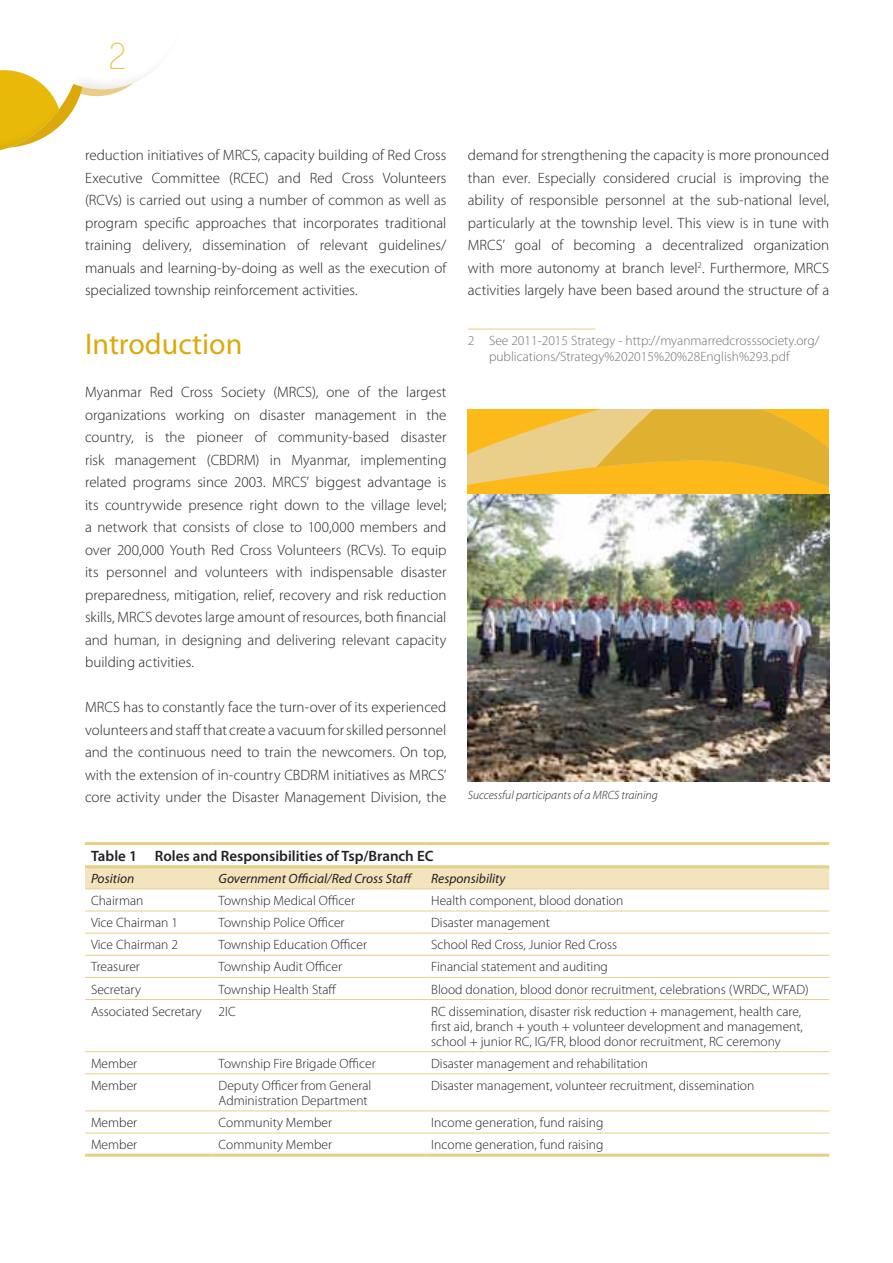
<style>
.page{position:relative;width:893px;height:1263px;background:#fff}
.page>*{position:absolute;margin:0;border:0;box-sizing:border-box;transform-origin:0 0}
.t1{font:200 36px "Terminal Dosis";color:#edc54a}
.t2{font:30px "Myriad Pro";color:#dca90d}
.t3{font:300 15px/22.5px "Myriad Pro";color:#231f20;text-align:justify}
.t4{font:600 15px "Myriad Pro";color:#231f20}
.t5{font:300 13.5px/15px "Myriad Pro";color:#231f20}
.t6{font:300 13.5px/16.2px "Myriad Pro";color:#6d6f71}
.t7{font:italic 13.5px "Myriad Pro";color:#231f20}
.t8{font:italic 300 12px "Myriad Pro";color:#231f20}
</style>
<div class="page">
<svg style="left:0;top:70px;width:145px;height:81px"></svg>
<hr style="left:468px;top:329px;width:127px;height:1px;background:#e9ce87">
<svg style="left:85px;top:868px;width:744px;height:21px;background:#f3e3bb"></svg>
<hr style="left:85px;top:842px;width:128px;height:3px;background:#e9ce87">
<hr style="left:213px;top:842px;width:212px;height:3px;background:#e9ce87">
<hr style="left:425px;top:842px;width:404px;height:3px;background:#e9ce87">
<hr style="left:85px;top:865px;width:128px;height:3px;background:#e9ce87">
<hr style="left:213px;top:865px;width:212px;height:3px;background:#e9ce87">
<hr style="left:425px;top:865px;width:404px;height:3px;background:#e9ce87">
<hr style="left:85px;top:889px;width:128px;height:1px;background:#e9ce87">
<hr style="left:213px;top:889px;width:212px;height:1px;background:#e9ce87">
<hr style="left:425px;top:889px;width:404px;height:1px;background:#e9ce87">
<hr style="left:85px;top:911px;width:128px;height:1px;background:#e9ce87">
<hr style="left:213px;top:911px;width:212px;height:1px;background:#e9ce87">
<hr style="left:425px;top:911px;width:404px;height:1px;background:#e9ce87">
<hr style="left:85px;top:933px;width:128px;height:1px;background:#e9ce87">
<hr style="left:213px;top:933px;width:212px;height:1px;background:#e9ce87">
<hr style="left:425px;top:933px;width:404px;height:1px;background:#e9ce87">
<hr style="left:85px;top:955px;width:128px;height:1px;background:#e9ce87">
<hr style="left:213px;top:955px;width:212px;height:1px;background:#e9ce87">
<hr style="left:425px;top:955px;width:404px;height:1px;background:#e9ce87">
<hr style="left:85px;top:977px;width:128px;height:1px;background:#e9ce87">
<hr style="left:213px;top:977px;width:212px;height:1px;background:#e9ce87">
<hr style="left:425px;top:977px;width:404px;height:1px;background:#e9ce87">
<hr style="left:85px;top:999px;width:128px;height:1px;background:#e9ce87">
<hr style="left:213px;top:999px;width:212px;height:1px;background:#e9ce87">
<hr style="left:425px;top:999px;width:404px;height:1px;background:#e9ce87">
<hr style="left:85px;top:1051px;width:128px;height:1px;background:#e9ce87">
<hr style="left:213px;top:1051px;width:212px;height:1px;background:#e9ce87">
<hr style="left:425px;top:1051px;width:404px;height:1px;background:#e9ce87">
<hr style="left:85px;top:1073px;width:128px;height:1px;background:#e9ce87">
<hr style="left:213px;top:1073px;width:212px;height:1px;background:#e9ce87">
<hr style="left:425px;top:1073px;width:404px;height:1px;background:#e9ce87">
<hr style="left:85px;top:1111px;width:128px;height:1px;background:#e9ce87">
<hr style="left:213px;top:1111px;width:212px;height:1px;background:#e9ce87">
<hr style="left:425px;top:1111px;width:404px;height:1px;background:#e9ce87">
<hr style="left:85px;top:1133px;width:128px;height:1px;background:#e9ce87">
<hr style="left:213px;top:1133px;width:212px;height:1px;background:#e9ce87">
<hr style="left:425px;top:1133px;width:404px;height:1px;background:#e9ce87">
<hr style="left:85px;top:1154px;width:128px;height:3px;background:#e9ce87">
<hr style="left:213px;top:1154px;width:212px;height:3px;background:#e9ce87">
<hr style="left:425px;top:1154px;width:404px;height:3px;background:#e9ce87">
<div style="left:468px;top:409px;width:361px;height:85px;background:#fdb714"></div>
<svg style="left:468px;top:409px;width:361px;height:78px"></svg>
<img style="left:468px;top:494px;width:361px;height:288px">
<h1 class="t1" style="left:109px;top:32px;width:18px">2</h1>
<p class="t3" style="left:85px;top:144px;width:363px">reduction initiatives of MRCS, capacity building of Red Cross Executive Committee (RCEC) and Red Cross Volunteers (RCVs) is carried out using a number of common as well as program specific approaches that incorporates traditional training delivery, dissemination of relevant guidelines/ manuals and learning-by-doing as well as the execution of specialized township reinforcement activities.</p>
<h2 class="t2" style="left:85px;top:325px;width:159px">Introduction</h2>
<p class="t3" style="left:85px;top:381px;width:363px">Myanmar Red Cross Society (MRCS), one of the largest organizations working on disaster management in the country, is the pioneer of community-based disaster risk management (CBDRM) in Myanmar, implementing related programs since 2003. MRCS’ biggest advantage is its countrywide presence right down to the village level; a network that consists of close to 100,000 members and over 200,000 Youth Red Cross Volunteers (RCVs). To equip its personnel and volunteers with indispensable disaster preparedness, mitigation, relief, recovery and risk reduction skills, MRCS devotes large amount of resources, both financial and human, in designing and delivering relevant capacity building activities.</p>
<p class="t3" style="left:85px;top:696px;width:363px">MRCS has to constantly face the turn-over of its experienced volunteers and staff that create a vacuum for skilled personnel and the continuous need to train the newcomers. On top, with the extension of in-country CBDRM initiatives as MRCS’ core activity under the Disaster Management Division, the</p>
<p class="t3" style="left:468px;top:144px;width:363px">demand for strengthening the capacity is more pronounced than ever. Especially considered crucial is improving the ability of responsible personnel at the sub-national level, particularly at the township level. This view is in tune with MRCS’ goal of becoming a decentralized organization with more autonomy at branch level<sup>2</sup>. Furthermore, MRCS activities largely have been based around the structure of a</p>
<p class="t6" style="left:489px;top:333px;width:332px;text-indent:-21px">2 See 2011-2015 Strategy - http://myanmarredcrosssociety.org/ publications/Strategy%202015%20%28English%293.pdf</p>
<p class="t8" style="left:468px;top:789px;width:191px">Successful participants of a MRCS training</p>
<p class="t4" style="left:91px;top:847px;width:344px">Table 1 Roles and Responsibilities of Tsp/Branch EC</p>
<p class="t7" style="left:91px;top:871px;width:45px">Position</p>
<p class="t7" style="left:219px;top:871px;width:195px">Government Official/Red Cross Staff</p>
<p class="t7" style="left:431px;top:871px;width:76px">Responsibility</p>
<p class="t5" style="left:91px;top:893px;width:54px">Chairman</p>
<p class="t5" style="left:219px;top:893px;width:138px">Township Medical Officer</p>
<p class="t5" style="left:431px;top:893px;width:194px">Health component, blood donation</p>
<p class="t5" style="left:91px;top:915px;width:89px">Vice Chairman 1</p>
<p class="t5" style="left:219px;top:915px;width:127px">Township Police Officer</p>
<p class="t5" style="left:431px;top:915px;width:120px">Disaster management</p>
<p class="t5" style="left:91px;top:937px;width:89px">Vice Chairman 2</p>
<p class="t5" style="left:219px;top:937px;width:150px">Township Education Officer</p>
<p class="t5" style="left:431px;top:937px;width:187px">School Red Cross, Junior Red Cross</p>
<p class="t5" style="left:91px;top:960px;width:50px">Treasurer</p>
<p class="t5" style="left:219px;top:960px;width:125px">Township Audit Officer</p>
<p class="t5" style="left:431px;top:960px;width:178px">Financial statement and auditing</p>
<p class="t5" style="left:91px;top:982px;width:51px">Secretary</p>
<p class="t5" style="left:219px;top:982px;width:119px">Township Health Staff</p>
<p class="t5" style="left:431px;top:982px;width:379px">Blood donation, blood donor recruitment, celebrations (WRDC, WFAD)</p>
<p class="t5" style="left:91px;top:1004px;width:146px">Associated Secretary 2IC</p>
<p class="t5" style="left:431px;top:1004px;width:373px">RC dissemination, disaster risk reduction + management, health care, first aid, branch + youth + volunteer development and management, school + junior RC, IG/FR, blood donor recruitment, RC ceremony</p>
<p class="t5" style="left:91px;top:1056px;width:48px">Member</p>
<p class="t5" style="left:219px;top:1056px;width:159px">Township Fire Brigade Officer</p>
<p class="t5" style="left:431px;top:1056px;width:218px">Disaster management and rehabilitation</p>
<p class="t5" style="left:91px;top:1078px;width:48px">Member</p>
<p class="t5" style="left:219px;top:1078px;width:154px">Deputy Officer from General<br>Administration Department</p>
<p class="t5" style="left:431px;top:1078px;width:324px">Disaster management, volunteer recruitment, dissemination</p>
<p class="t5" style="left:91px;top:1115px;width:48px">Member</p>
<p class="t5" style="left:219px;top:1115px;width:115px">Community Member</p>
<p class="t5" style="left:431px;top:1115px;width:174px">Income generation, fund raising</p>
<p class="t5" style="left:91px;top:1137px;width:48px">Member</p>
<p class="t5" style="left:219px;top:1137px;width:115px">Community Member</p>
<p class="t5" style="left:431px;top:1137px;width:174px">Income generation, fund raising</p>
</div>
